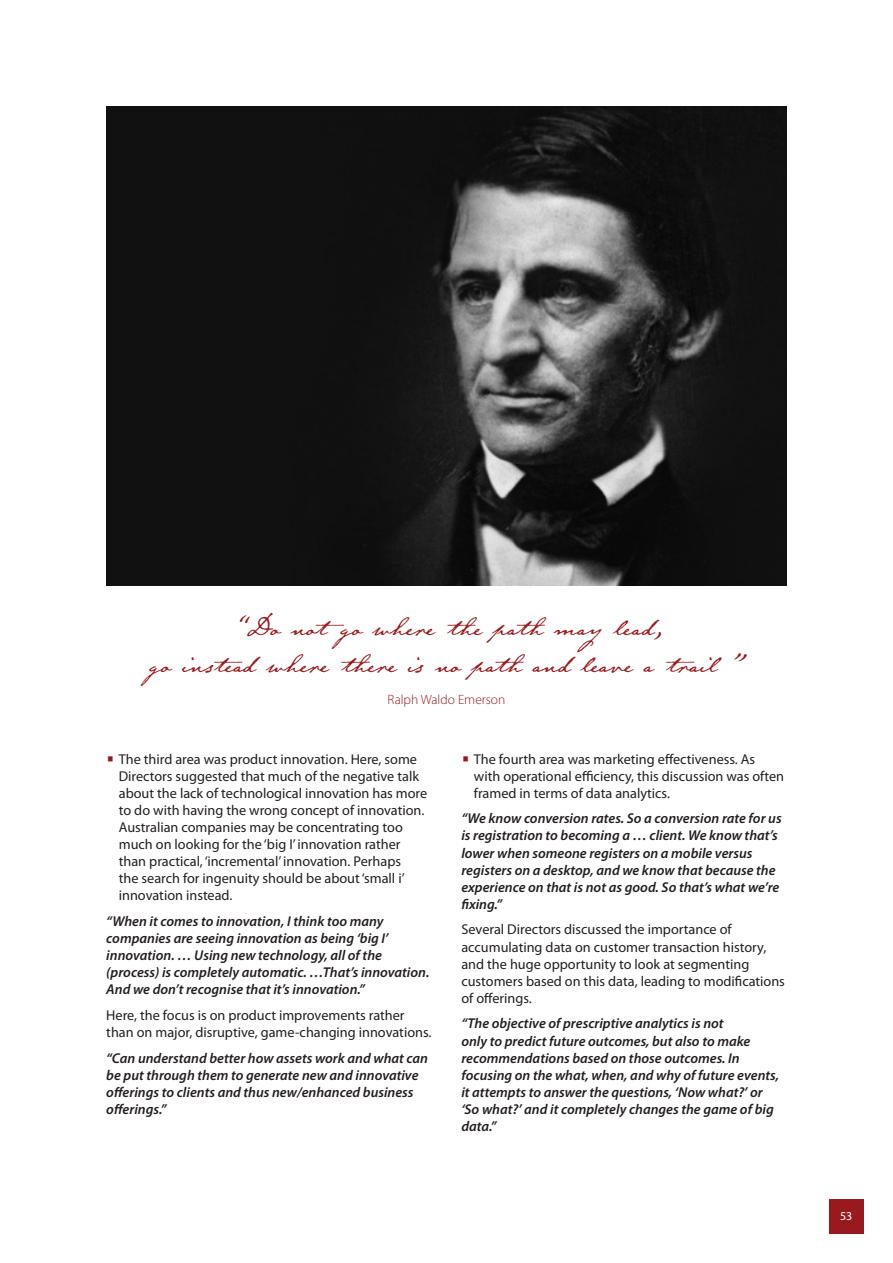
<style>
.page{position:relative;width:893px;height:1263px;background:#fff}
.page>*{position:absolute;margin:0;border:0;box-sizing:border-box;transform-origin:0 0}
.t1{font:37.5px/37.5px "Emily Austin";color:#981a1e;text-align:center}
.t2{font:italic 600 14.25px/17.1px "Myriad Pro";color:#231f20}
.t3{font:14.25px/17.1px "Myriad Pro";color:#231f20}
.t4{font:300 13.5px "Myriad Pro";color:#981a1e}
.t5{font:12px "Myriad Pro";color:#fff}
.s1{font-family:"Glypha";color:#981a1e}
</style>
<div class="page">
<div style="left:829px;top:1199px;width:34px;height:34px;background:#981a1e"></div>
<img style="left:106px;top:106px;width:681px;height:480px">
<h1 class="t1" style="left:149px;top:602px;width:597px">“Do not go where the path may lead,<br>go instead where there is no path and leave a trail ”</h1>
<p class="t4" style="left:388px;top:692px;width:119px">Ralph Waldo Emerson</p>
<p class="t3" style="left:119px;top:750px;width:310px;text-indent:-13px"><span class="s1">•</span> The third area was product innovation. Here, some Directors suggested that much of the negative talk about the lack of technological innovation has more to do with having the wrong concept of innovation.<br>Australian companies may be concentrating too much on looking for the ‘big I’ innovation rather than practical, ‘incremental’ innovation. Perhaps<br>the search for ingenuity should be about ‘small i’ innovation instead.</p>
<p class="t2" style="left:106px;top:913px;width:325px">“When it comes to innovation, I think too many companies are seeing innovation as being ‘big I’ innovation. … Using new technology, all of the (process) is completely automatic. …That’s innovation.<br>And we don’t recognise that it’s innovation.”</p>
<p class="t3" style="left:106px;top:1007px;width:327px">Here, the focus is on product improvements rather than on major, disruptive, game-changing innovations.</p>
<p class="t2" style="left:106px;top:1049px;width:323px">“Can understand better how assets work and what can be put through them to generate new and innovative offerings to clients and thus new/enhanced business offerings.”</p>
<p class="t3" style="left:474px;top:750px;width:312px;text-indent:-13px"><span class="s1">•</span> The fourth area was marketing effectiveness. As with operational efficiency, this discussion was often framed in terms of data analytics.</p>
<p class="t2" style="left:461px;top:810px;width:322px">“We know conversion rates. So a conversion rate for us is registration to becoming a … client. We know that’s lower when someone registers on a mobile versus registers on a desktop, and we know that because the experience on that is not as good. So that’s what we’re fixing.”</p>
<p class="t3" style="left:461px;top:921px;width:325px">Several Directors discussed the importance of accumulating data on customer transaction history, and the huge opportunity to look at segmenting customers based on this data, leading to modifications of offerings.</p>
<p class="t2" style="left:461px;top:1015px;width:319px">“The objective of prescriptive analytics is not<br>only to predict future outcomes, but also to make recommendations based on those outcomes. In focusing on the what, when, and why of future events, it attempts to answer the questions, ‘Now what?’ or ‘So what?’ and it completely changes the game of big data.”</p>
<p class="t5" style="left:840px;top:1210px;width:14px">53</p>
</div>
